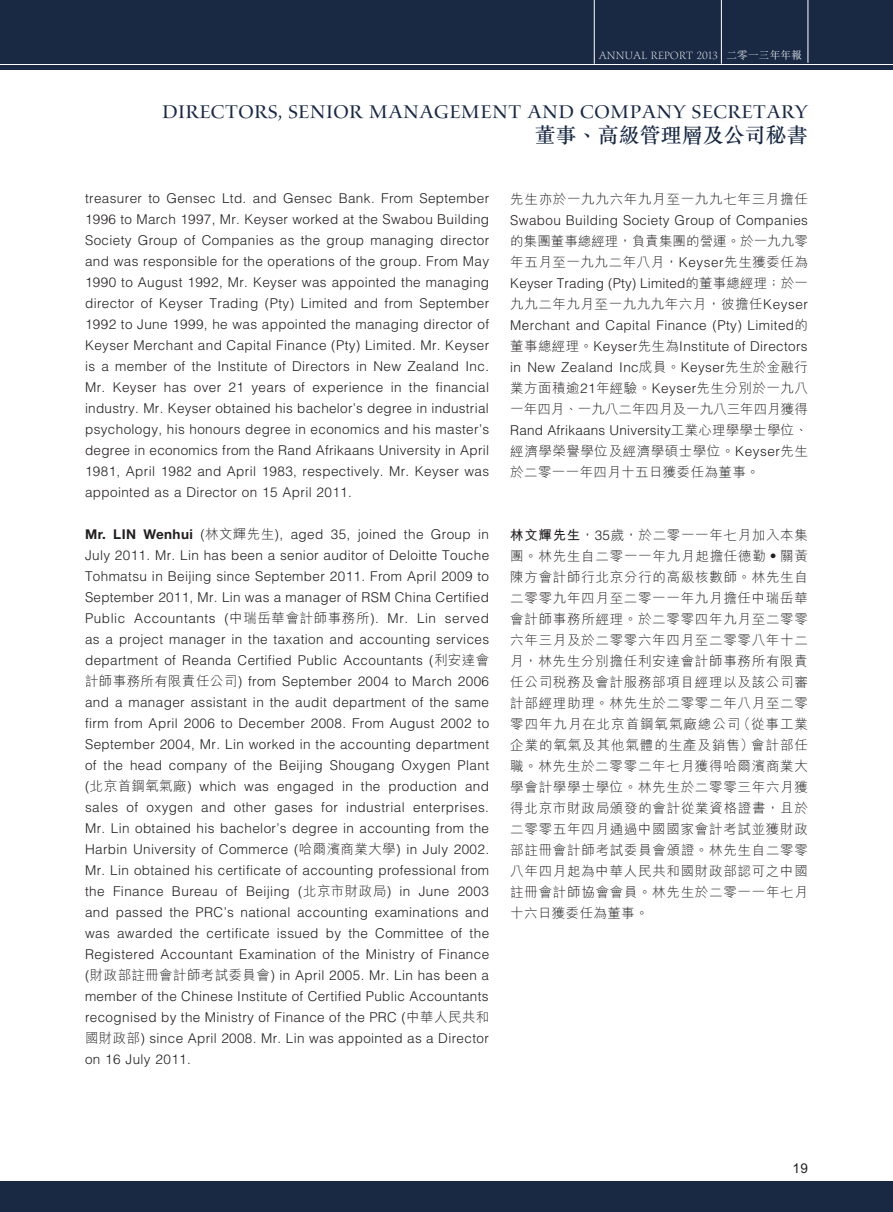
<style>
.page{position:relative;width:893px;height:1212px;background:#fff}
.page>*{position:absolute;margin:0;border:0;box-sizing:border-box;transform-origin:0 0}
.t1{font:21px "Waters Titling Pro";letter-spacing:.025em;color:#192944}
.t2{font:500 21px "M Sung HK";color:#192944}
.t3{font:300 13.5px/21px "Helvetica LT Std";letter-spacing:.03em;color:#231f20;text-align:justify}
.t4{font:300 13.5px/21px "M Hei HK";letter-spacing:.04em;color:#231f20}
.t5{font:300 13.5px/21px "M Hei HK";color:#231f20}
.t6{font:300 13.5px "Helvetica LT Std";letter-spacing:.01em;color:#231f20}
.t7{font:700 13.5px "M Hei HK";color:#231f20}
.t8{font:300 12px "Waters Titling Pro";letter-spacing:.025em;color:#fff}
.s1{font-family:"M Sung HK";font-size:10.5px}
.s2{font-family:"Helvetica Neue LT Std";font-weight:700}
.s3{font-family:"M Hei HK"}
.s4{font-family:"Helvetica LT Std"}
.s5{font-weight:700}
</style>
<div class="page">
<div style="left:0;top:1181px;width:893px;height:31px;background:#192944"></div>
<div style="left:0;top:0;width:893px;height:64px;background:#192944"></div>
<div style="left:0;top:65px;width:893px;height:5px;background:#192944"></div>
<hr style="left:808px;top:0;width:1px;height:63px;background:#fff">
<hr style="left:721px;top:0;width:1px;height:64px;background:#fff">
<hr style="left:594px;top:0;width:1px;height:64px;background:#fff">
<p class="t8" style="left:599px;top:48px;width:205px">ANNUAL REPORT 2013 <span class="s1">二零一三年年報</span></p>
<h1 class="t1" style="left:162px;top:100px;width:647px">DIRECTORS, SENIOR MANAGEMENT AND COMPANY SECRETARY</h1>
<h1 class="t2" style="left:535px;top:121px;width:275px">董事、高級管理層及公司秘書</h1>
<p class="t3" style="left:85px;top:187px;width:406px">treasurer to Gensec Ltd. and Gensec Bank. From September 1996 to March 1997, Mr. Keyser worked at the Swabou Building Society Group of Companies as the group managing director and was responsible for the operations of the group. From May 1990 to August 1992, Mr. Keyser was appointed the managing director of Keyser Trading (Pty) Limited and from September 1992 to June 1999, he was appointed the managing director of Keyser Merchant and Capital Finance (Pty) Limited. Mr. Keyser is a member of the Institute of Directors in New Zealand Inc.<br>Mr. Keyser has over 21 years of experience in the financial industry. Mr. Keyser obtained his bachelor’s degree in industrial psychology, his honours degree in economics and his master’s degree in economics from the Rand Afrikaans University in April 1981, April 1982 and April 1983, respectively. Mr. Keyser was appointed as a Director on 15 April 2011.</p>
<p class="t3" style="left:85px;top:523px;width:406px"><span class="s2">Mr. LIN Wenhui</span> (<span class="s3">林文輝先生</span>), aged 35, joined the Group in July 2011. Mr. Lin has been a senior auditor of Deloitte Touche Tohmatsu in Beijing since September 2011. From April 2009 to September 2011, Mr. Lin was a manager of RSM China Certified Public Accountants (<span class="s3">中瑞岳華會計師事務所</span>). Mr. Lin served as a project manager in the taxation and accounting services department of Reanda Certified Public Accountants (<span class="s3">利安達會計師事務所有限責任公司</span>) from September 2004 to March 2006 and a manager assistant in the audit department of the same firm from April 2006 to December 2008. From August 2002 to September 2004, Mr. Lin worked in the accounting department of the head company of the Beijing Shougang Oxygen Plant (<span class="s3">北京首鋼氧氣廠</span>) which was engaged in the production and sales of oxygen and other gases for industrial enterprises.<br>Mr. Lin obtained his bachelor’s degree in accounting from the Harbin University of Commerce (<span class="s3">哈爾濱商業大學</span>) in July 2002.<br>Mr. Lin obtained his certificate of accounting professional from the Finance Bureau of Beijing (<span class="s3">北京市財政局</span>) in June 2003 and passed the PRC’s national accounting examinations and was awarded the certificate issued by the Committee of the Registered Accountant Examination of the Ministry of Finance (<span class="s3">財政部註冊會計師考試委員會</span>) in April 2005. Mr. Lin has been a member of the Chinese Institute of Certified Public Accountants recognised by the Ministry of Finance of the PRC (<span class="s3">中華人民共和國財政部</span>) since April 2008. Mr. Lin was appointed as a Director on 16 July 2011.</p>
<p class="t4" style="left:510px;top:188px;width:299px">先生亦於一九九六年九月至一九九七年三月擔任</p>
<p class="t3" style="left:510px;top:209px;width:299px">Swabou Building Society Group of Companies</p>
<p class="t5" style="left:510px;top:230px;width:299px">的集團董事總經理，負責集團的營運。於一九九零年五月至一九九二年八月，<span class="s4">Keyser</span>先生獲委任為</p>
<p class="t6" style="left:510px;top:274px;width:299px">Keyser Trading (Pty) Limited<span class="s3">的董事總經理；於一</span></p>
<p class="t4" style="left:510px;top:293px;width:299px">九九二年九月至一九九九年六月，彼擔任<span class="s4">Keyser</span></p>
<p class="t3" style="left:510px;top:314px;width:299px">Merchant and Capital Finance (Pty) Limited<span class="s3">的董事總經理。</span>Keyser<span class="s3">先生為</span>Institute of Directors in New Zealand Inc<span class="s3">成員。</span>Keyser<span class="s3">先生於金融行</span></p>
<p class="t5" style="left:510px;top:377px;width:299px">業方面積逾<span class="s4">21</span>年經驗。<span class="s4">Keyser</span>先生分別於一九八一年四月、一九八二年四月及一九八三年四月獲得</p>
<p class="t3" style="left:510px;top:419px;width:299px">Rand Afrikaans University<span class="s3">工業心理學學士學位、</span></p>
<p class="t4" style="left:510px;top:440px;width:299px">經濟學榮譽學位及經濟學碩士學位。<span class="s4">Keyser</span>先生於二零一一年四月十五日獲委任為董事。</p>
<p class="t4" style="left:510px;top:524px;width:299px;text-align:justify"><span class="s5">林文輝先生</span>，<span class="s4">35</span>歲，於二零一一年七月加入本集團。林先生自二零一一年九月起擔任德勤‧關黃陳方會計師行北京分行的高級核數師。林先生自二零零九年四月至二零一一年九月擔任中瑞岳華會計師事務所經理。於二零零四年九月至二零零六年三月及於二零零六年四月至二零零八年十二月，林先生分別擔任利安達會計師事務所有限責任公司稅務及會計服務部項目經理以及該公司審計部經理助理。林先生於二零零二年八月至二零零四年九月在北京首鋼氧氣廠總公司（從事工業企業的氧氣及其他氣體的生產及銷售）會計部任職。林先生於二零零二年七月獲得哈爾濱商業大學會計學學士學位。林先生於二零零三年六月獲得北京市財政局頒發的會計從業資格證書，且於二零零五年四月通過中國國家會計考試並獲財政部註冊會計師考試委員會頒證。林先生自二零零八年四月起為中華人民共和國財政部認可之中國註冊會計師協會會員。林先生於二零一一年七月十六日獲委任為董事。</p>
<p class="t7" style="left:792px;top:1158px;width:17px">19</p>
</div>
